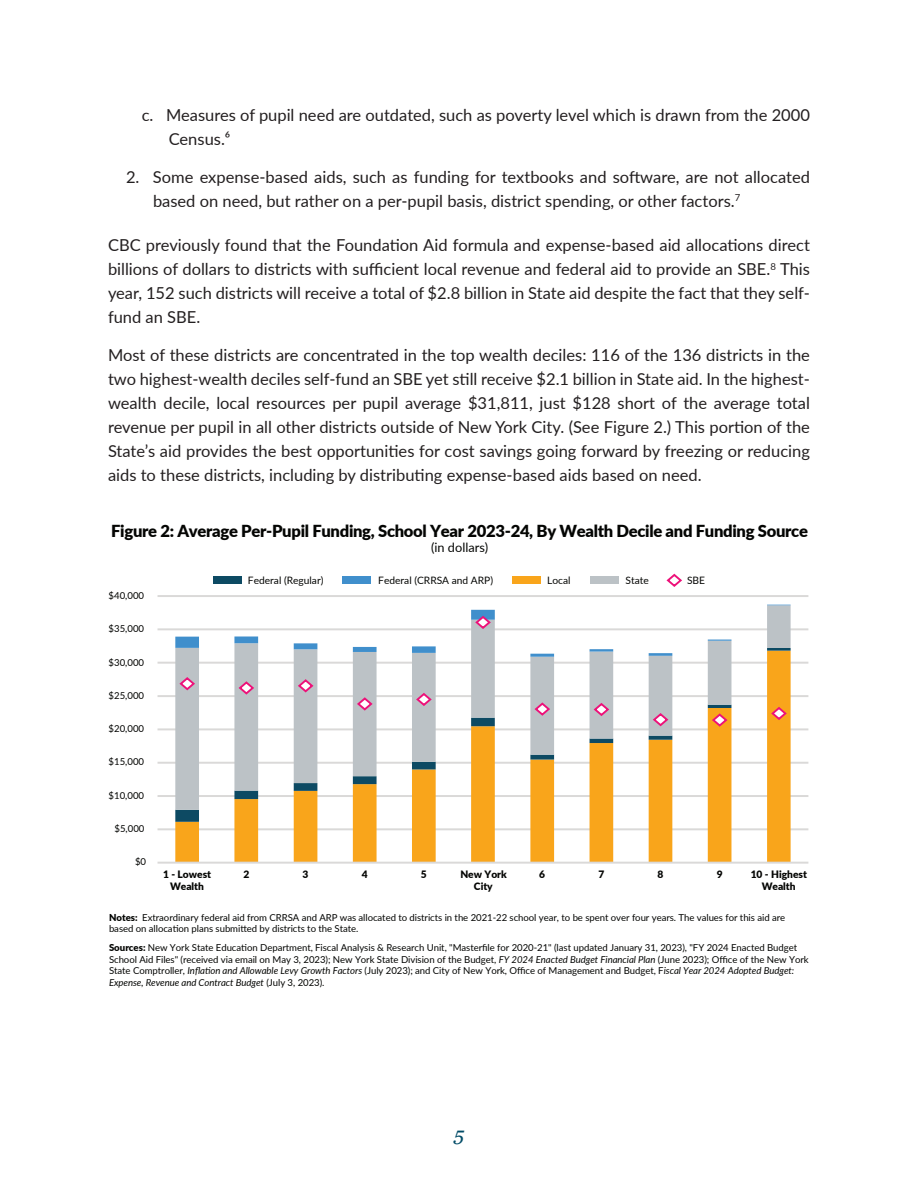
<style>
.page{position:relative;width:918px;height:1188px;background:#fff}
.page>*{position:absolute;margin:0;border:0;box-sizing:border-box;transform-origin:0 0}
.t1{font:italic 19.5px "Georgia";color:#004b66}
.t2{font:900 16.65px "Lato";letter-spacing:-.02em;color:#040503}
.Number_Paragraph{font:16.5px/24px "Lato";color:#231f20}
.t3{font:12.75px "Lato";color:#040503}
.t4{font:900 10.2px/12.1px "Lato";color:#040503;text-align:center}
.t5{font:10.2px "Lato";color:#040503}
.t6{font:9.6px/11.6px "Lato";letter-spacing:-.005em;color:#040503}
.s1{font-weight:900}
.s2{font-style:italic}
</style>
<div class="page">
<hr style="left:158px;top:595px;width:650px;height:2px;background:#dad9d8">
<hr style="left:158px;top:628px;width:650px;height:2px;background:#dad9d8">
<hr style="left:158px;top:662px;width:650px;height:2px;background:#dad9d8">
<hr style="left:158px;top:695px;width:650px;height:2px;background:#dad9d8">
<hr style="left:158px;top:728px;width:650px;height:2px;background:#dad9d8">
<hr style="left:158px;top:762px;width:650px;height:2px;background:#dad9d8">
<hr style="left:158px;top:795px;width:650px;height:2px;background:#dad9d8">
<hr style="left:158px;top:828px;width:650px;height:2px;background:#dad9d8">
<svg style="left:175px;top:822px;width:616px;height:40px"></svg>
<svg style="left:175px;top:810px;width:616px;height:12px"></svg>
<svg style="left:175px;top:657px;width:616px;height:153px"></svg>
<hr style="left:158px;top:862px;width:650px;height:2px;background:#dad9d8">
<svg style="left:178px;top:676px;width:19px;height:16px"></svg>
<svg style="left:237px;top:680px;width:19px;height:16px"></svg>
<svg style="left:296px;top:678px;width:19px;height:16px"></svg>
<svg style="left:355px;top:696px;width:19px;height:16px"></svg>
<svg style="left:415px;top:691px;width:18px;height:16px"></svg>
<svg style="left:175px;top:605px;width:616px;height:52px"></svg>
<svg style="left:533px;top:701px;width:19px;height:16px"></svg>
<svg style="left:592px;top:701px;width:19px;height:16px"></svg>
<svg style="left:651px;top:712px;width:19px;height:16px"></svg>
<svg style="left:710px;top:712px;width:19px;height:16px"></svg>
<svg style="left:770px;top:705px;width:18px;height:16px"></svg>
<svg style="left:666px;top:573px;width:16px;height:14px"></svg>
<div style="left:213px;top:577px;width:29px;height:7px;background:#0d4a63"></div>
<div style="left:343px;top:577px;width:28px;height:7px;background:#408fcc"></div>
<div style="left:512px;top:577px;width:29px;height:7px;background:#f9a51b"></div>
<div style="left:590px;top:577px;width:28px;height:7px;background:#bcc2c6"></div>
<p class="Number_Paragraph" style="left:169px;top:103px;width:643px;text-indent:-27px">c. Measures of pupil need are outdated, such as poverty level which is drawn from the 2000<br>Census.6</p>
<p class="Number_Paragraph" style="left:153px;top:164px;width:658px;text-indent:-27px">2. Some expense-based aids, such as funding for textbooks and software, are not allocated based on need, but rather on a per-pupil basis, district spending, or other factors.<sup>7</sup></p>
<p class="Number_Paragraph" style="left:108px;top:232px;width:703px;text-align:justify">CBC previously found that the Foundation Aid formula and expense-based aid allocations direct billions of dollars to districts with sufficient local revenue and federal aid to provide an SBE.<sup>8</sup> This year, 152 such districts will receive a total of $2.8 billion in State aid despite the fact that they self&shy;fund an SBE.</p>
<p class="Number_Paragraph" style="left:108px;top:342px;width:703px;text-align:justify">Most of these districts are concentrated in the top wealth deciles: 116 of the 136 districts in the two highest-wealth deciles self-fund an SBE yet still receive $2.1 billion in State aid. In the highest&shy;wealth decile, local resources per pupil average $31,811, just $128 short of the average total revenue per pupil in all other districts outside of New York City. (See Figure 2.) This portion of the State’s aid provides the best opportunities for cost savings going forward by freezing or reducing aids to these districts, including by distributing expense-based aids based on need.</p>
<p class="t2" style="left:111px;top:518px;width:698px">Figure 2: Average Per-Pupil Funding, School Year 2023-24, By Wealth Decile and Funding Source</p>
<p class="t3" style="left:431px;top:539px;width:59px">(in dollars)</p>
<p class="t6" style="left:109px;top:589px;width:37px">$40,000</p>
<p class="t6" style="left:109px;top:623px;width:37px">$35,000</p>
<p class="t6" style="left:109px;top:656px;width:37px">$30,000</p>
<p class="t6" style="left:109px;top:689px;width:37px">$25,000</p>
<p class="t6" style="left:109px;top:722px;width:37px">$20,000</p>
<p class="t6" style="left:109px;top:756px;width:37px">$15,000</p>
<p class="t6" style="left:109px;top:789px;width:37px">$10,000</p>
<p class="t6" style="left:115px;top:822px;width:31px">$5,000</p>
<p class="t6" style="left:135px;top:856px;width:13px">$0</p>
<p class="t5" style="left:248px;top:573px;width:77px">Federal (Regular)</p>
<p class="t5" style="left:378px;top:573px;width:116px">Federal (CRRSA and ARP)</p>
<p class="t5" style="left:547px;top:573px;width:25px">Local</p>
<p class="t5" style="left:626px;top:573px;width:25px">State</p>
<p class="t5" style="left:687px;top:573px;width:20px">SBE</p>
<p class="t4" style="left:163px;top:868px;width:50px">1 - Lowest<br>Wealth</p>
<p class="t4" style="left:243px;top:868px;width:7px">2</p>
<p class="t4" style="left:303px;top:868px;width:7px">3</p>
<p class="t4" style="left:362px;top:868px;width:7px">4</p>
<p class="t4" style="left:421px;top:868px;width:7px">5</p>
<p class="t4" style="left:460px;top:868px;width:48px">New York<br>City</p>
<p class="t4" style="left:539px;top:868px;width:7px">6</p>
<p class="t4" style="left:598px;top:868px;width:7px">7</p>
<p class="t4" style="left:658px;top:868px;width:7px">8</p>
<p class="t4" style="left:717px;top:868px;width:7px">9</p>
<p class="t4" style="left:751px;top:868px;width:58px">10 - Highest<br>Wealth</p>
<p class="t6" style="left:109px;top:911px;width:678px"><span class="s1">Notes:</span> Extraordinary federal aid from CRRSA and ARP was allocated to districts in the 2021-22 school year, to be spent over four years. The values for this aid are based on allocation plans submitted by districts to the State.</p>
<p class="t6" style="left:109px;top:942px;width:701px"><span class="s1">Sources:</span> New York State Education Department, Fiscal Analysis &amp; Research Unit, "Masterfile for 2020-21" (last updated January 31, 2023), "FY 2024 Enacted Budget School Aid Files" (received via email on May 3, 2023); New York State Division of the Budget, <span class="s2">FY 2024 Enacted Budget Financial Plan</span> (June 2023); Office of the New York State Comptroller, <span class="s2">Inflation and Allowable Levy Growth Factors</span> (July 2023); and City of New York, Office of Management and Budget, F<span class="s2">iscal Year 2024 Adopted Budget:<br>Expense, Revenue and Contract Budget</span> (July 3, 2023).</p>
<p class="t1" style="left:454px;top:1122px;width:12px">5</p>
</div>
